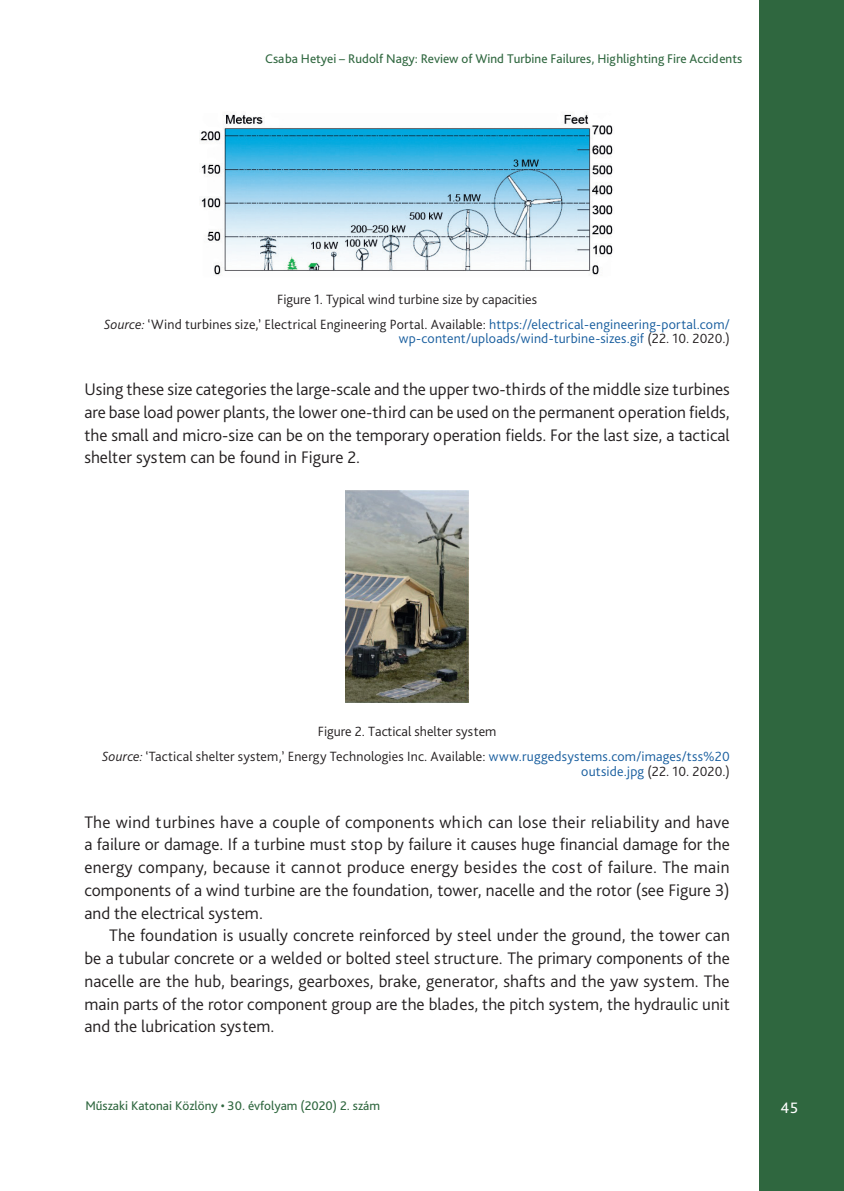
<style>
.page{position:relative;width:844px;height:1191px;background:#fff}
.page>*{position:absolute;margin:0;border:0;box-sizing:border-box;transform-origin:0 0}
.t1{font:300 17.5px/22.8px "Bliss Pro";color:#231f20;text-align:justify}
.t2{font:15.75px "Bliss Pro";color:#fff}
.t3{font:300 14px/24.7px "Bliss Pro";letter-spacing:.01em;color:#231f20}
.t4{font:300 14px "Bliss Pro";letter-spacing:.01em;color:#175d9e}
.t5{font:13.12px "Bliss Pro";color:#2f673f}
.s1{font-style:italic}
.s2{color:#175d9e}
.s3{color:#231f20}
</style>
<div class="page">
<div style="left:759px;top:0;width:84px;height:1191px;background:#2f673f"></div>
<img style="left:200px;top:114px;width:413px;height:161px">
<img style="left:345px;top:490px;width:123px;height:212px">
<p class="t5" style="left:265px;top:50px;width:478px">Csaba Hetyei – Rudolf Nagy: Review of Wind Turbine Failures, Highlighting Fire Accidents</p>
<p class="t3" style="left:104px;top:287px;width:627px;text-indent:173px">Figure 1. Typical wind turbine size by capacities<br><span class="s1">Source:</span> ‘Wind turbines size,’ Electrical Engineering Portal. Available: <span class="s2">https://electrical-engineering-portal.com/</span></p>
<p class="t4" style="left:398px;top:330px;width:332px">wp-content/uploads/wind-turbine-sizes.gif <span class="s3">(22. 10. 2020.)</span></p>
<p class="t1" style="left:84px;top:377px;width:647px">Using these size categories the large-scale and the upper two-thirds of the middle size turbines are base load power plants, the lower one-third can be used on the permanent operation fields, the small and micro-size can be on the temporary operation fields. For the last size, a tactical shelter system can be found in Figure 2.</p>
<p class="t3" style="left:102px;top:719px;width:629px;text-indent:216px">Figure 2. Tactical shelter system<br><span class="s1">Source:</span> ‘Tactical shelter system,’ Energy Technologies Inc. Available: <span class="s2">www.ruggedsystems.com/images/tss%20</span></p>
<p class="t3" style="left:581px;top:758px;width:150px"><span class="s2">outside.jpg</span> (22. 10. 2020.)</p>
<p class="t1" style="left:84px;top:810px;width:646px">The wind turbines have a couple of components which can lose their reliability and have a -failure or damage. If a turbine must stop by failure it causes huge financial damage for the energy company, because it cannot produce energy besides the cost of failure. The main components of a wind turbine are the foundation, tower, nacelle and the rotor (see Figure 3) and the electrical system.</p>
<p class="t1" style="left:84px;top:923px;width:646px;text-indent:25px">The foundation is usually concrete reinforced by steel under the ground, the tower can be a tubular concrete or a welded or bolted steel structure. The primary components of the nacelle are the hub, bearings, gearboxes, brake, generator, shafts and the yaw system. The main parts of the rotor component group are the blades, the pitch system, the hydraulic unit and the lubrication system.</p>
<p class="t5" style="left:85px;top:1098px;width:296px">Műszaki Katonai Közlöny • 30. évfolyam (2020) 2. szám</p>
<p class="t2" style="left:780px;top:1098px;width:19px">45</p>
</div>
